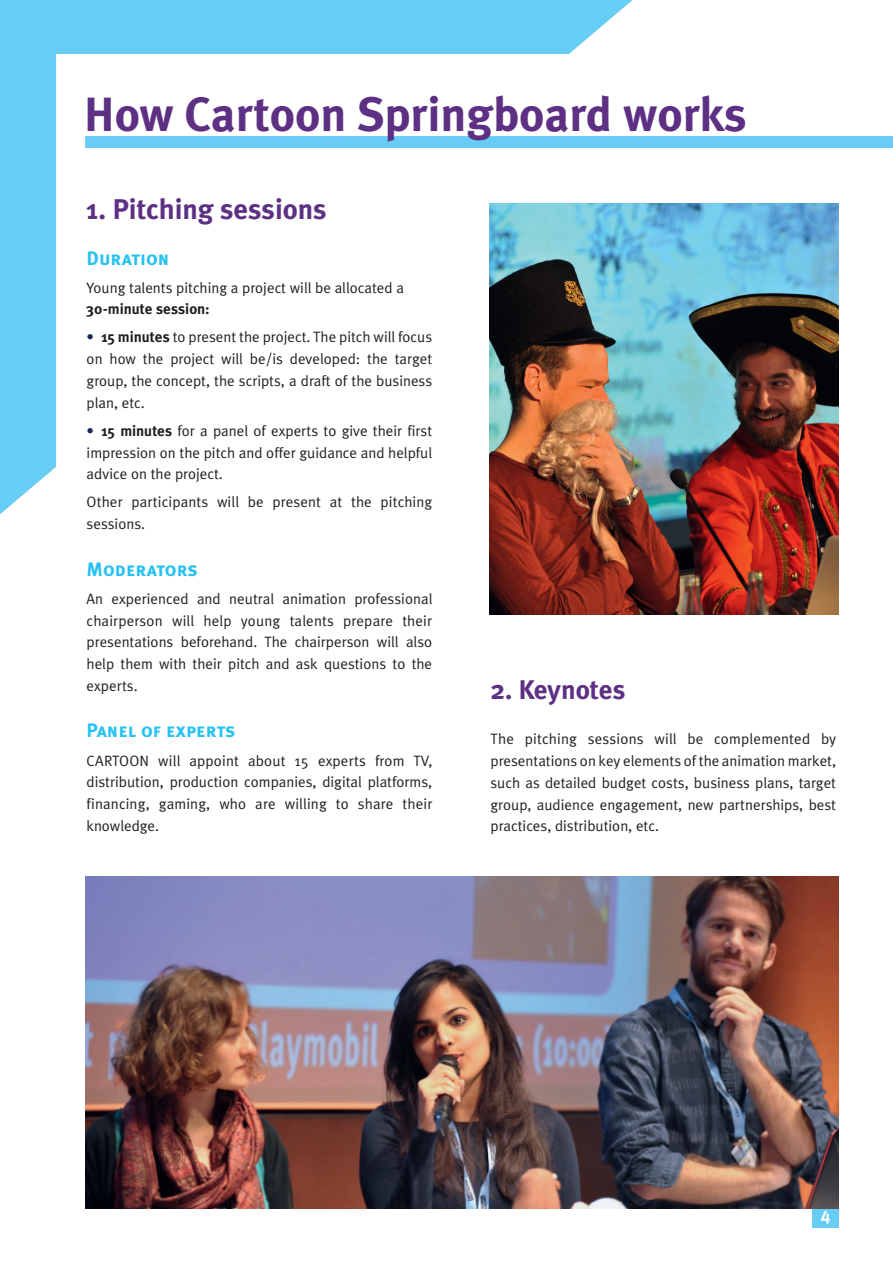
<style>
.page{position:relative;width:893px;height:1263px;background:#fff}
.page>*{position:absolute;margin:0;border:0;box-sizing:border-box;transform-origin:0 0}
.t1{font:700 48px "Meta Plus";color:#5d3084}
.t2{font:700 28.5px "Meta Plus";color:#5d3084}
.t3{font:700 27px "Meta Plus";color:#5d3084}
.t4{font:19.5px "Meta Plus Bold Caps";color:#25c2f2}
.t5{font:18px "Meta Plus Bold Caps";color:#fff}
.t6{font:15px/21.8px "Meta Plus Normal";color:#231f20;text-align:justify}
.t7{font:700 15px "Meta Plus";color:#231f20}
.s1{color:#182959}
.s2{font-family:"Meta Plus";font-weight:700}
</style>
<div class="page">
<div style="left:812px;top:1209px;width:27px;height:18px;background:#68cdf4"></div>
<div style="left:85px;top:136px;width:808px;height:12px;background:#68cdf4"></div>
<img style="left:85px;top:876px;width:754px;height:333px">
<img style="left:489px;top:203px;width:350px;height:411px">
<svg style="left:0;top:0;width:633px;height:514px"></svg>
<h1 class="t1" style="left:84px;top:87px;width:665px">How Cartoon Springboard works</h1>
<h2 class="t2" style="left:87px;top:192px;width:242px">1. Pitching sessions</h2>
<h3 class="t4" style="left:87px;top:247px;width:84px">Duration</h3>
<p class="t6" style="left:87px;top:277px;width:319px">Young talents pitching a project will be allocated a</p>
<p class="t7" style="left:87px;top:300px;width:125px">30-minute session:</p>
<p class="t6" style="left:87px;top:326px;width:347px"><span class="s1">•</span> <span class="s2">15 minutes</span> to present the project. The pitch will focus on how the project will be/is developed: the target group, the concept, the scripts, a draft of the business plan, etc.</p>
<p class="t6" style="left:87px;top:420px;width:347px"><span class="s1">•</span> <span class="s2">15 minutes</span> for a panel of experts to give their first impression on the pitch and offer guidance and helpful advice on the project.</p>
<p class="t6" style="left:87px;top:491px;width:347px">Other participants will be present at the pitching sessions.</p>
<h3 class="t4" style="left:87px;top:558px;width:113px">Moderators</h3>
<p class="t6" style="left:87px;top:588px;width:347px">An experienced and neutral animation professional chairperson will help young talents prepare their presentations beforehand. The chairperson will also help them with their pitch and ask questions to the experts.</p>
<h3 class="t4" style="left:87px;top:719px;width:151px">Panel of experts</h3>
<p class="t6" style="left:87px;top:749px;width:347px">CARTOON will appoint about 15 experts from TV, distribution, production companies, digital platforms, financing, gaming, who are willing to share their knowledge.</p>
<h3 class="t3" style="left:490px;top:674px;width:136px">2. Keynotes</h3>
<p class="t6" style="left:490px;top:728px;width:347px">The pitching sessions will be complemented by presentations on key elements of the animation market, such as detailed budget costs, business plans, target group, audience engagement, new partnerships, best practices, distribution, etc.</p>
<p class="t5" style="left:821px;top:1206px;width:11px">4</p>
</div>
